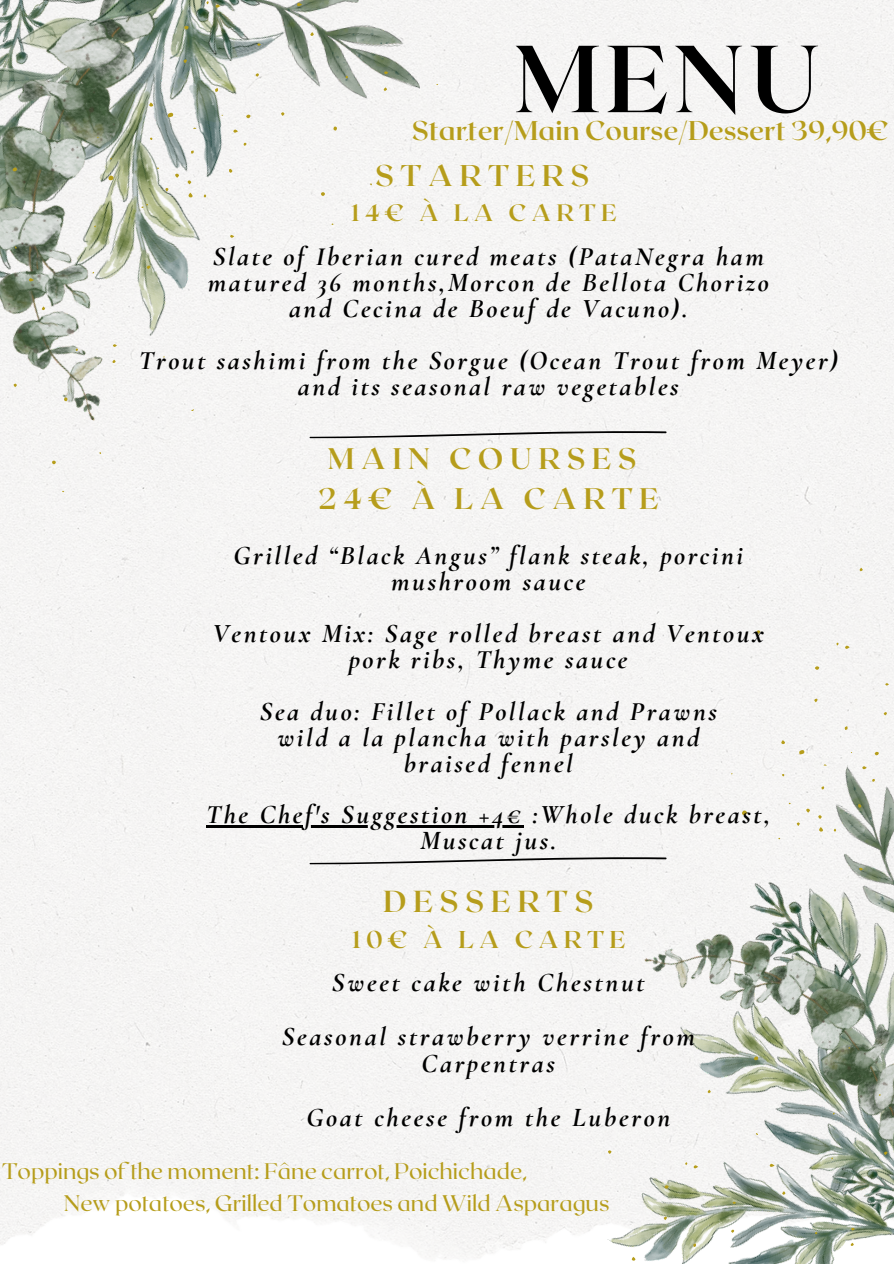
<style>
.page{position:relative;width:894px;height:1264px;background:#fff}
.page>*{position:absolute;margin:0;border:0;box-sizing:border-box;transform-origin:0 0}
.t1{font:700 94.8px "Roxborough CF";color:#000}
.t2{font:700 30.3px "Roxborough CF";letter-spacing:.22em;color:#b69d1b}
.t3{font:700 29.85px "Roxborough CF";letter-spacing:.22em;color:#b69d1b}
.t4{font:700 29.7px/40.5px "Roxborough CF";letter-spacing:.22em;color:#b69d1b;text-align:center}
.t5{font:italic 700 27px/25.8px "Cormorant Garamond";letter-spacing:.095em;color:#000;text-align:center}
.t6{font:700 27px "Roxborough CF";color:#b69d1b}
.t7{font:700 24.3px "Roxborough CF";letter-spacing:.22em;color:#b69d1b}
.t8{font:700 23.7px "Roxborough CF";letter-spacing:.22em;color:#b69d1b}
.t9{font:22.5px/31.5px "Roxborough CF";color:#b69d1b}
</style>
<div class="page">
<div style="left:0;top:0;width:893px;height:1259px;background:#f5f4f4"></div>
<img style="left:626px;top:831px;width:267px;height:216px">
<img style="left:0;top:0;width:358px;height:432px">
<img style="left:800px;top:870px;width:93px;height:63px">
<div style="left:731px;top:524px;width:162px;height:346px;background:#f5f4f3"></div>
<svg style="left:583px;top:1047px;width:310px;height:216px;fill:#f2f1f1"></svg>
<svg style="left:97px;top:0;width:371px;height:238px;fill:#f4f3f2"></svg>
<svg style="left:0;top:158px;width:193px;height:346px;fill:#f3f2f2"></svg>
<hr style="left:206px;top:825px;width:317px;height:2px;background:#000">
<svg style="left:309px;top:431px;width:357px;height:7px"></svg>
<svg style="left:309px;top:856px;width:357px;height:8px"></svg>
<h3 class="t1" style="left:514px;top:17px;width:306px">MENU</h3>
<p class="t6" style="left:411px;top:113px;width:478px">Starter/Main Course/Dessert 39,90€</p>
<p class="t3" style="left:375px;top:156px;width:215px">STARTERS</p>
<p class="t8" style="left:351px;top:197px;width:266px">14€ À LA CARTE</p>
<h3 class="t5" style="left:208px;top:244px;width:562px">Slate of Iberian cured meats (PataNegra ham matured 36 months,Morcon de Bellota Chorizo and Cecina de Boeuf de Vacuno).</h3>
<p class="t5" style="left:139px;top:347px;width:700px">Trout sashimi from the Sorgue (Ocean Trout from Meyer) and its seasonal raw vegetables</p>
<h2 class="t4" style="left:318px;top:437px;width:342px">MAIN COURSES<br>24€ À LA CARTE</h2>
<h3 class="t5" style="left:233px;top:543px;width:511px">Grilled “Black Angus” flank steak, porcini mushroom sauce</h3>
<p class="t5" style="left:213px;top:620px;width:552px">Ventoux Mix: Sage rolled breast and Ventoux pork ribs, Thyme sauce</p>
<h4 class="t5" style="left:260px;top:698px;width:458px">Sea duo: Fillet of Pollack and Prawns wild a la plancha with parsley and braised fennel</h4>
<h3 class="t5" style="left:206px;top:801px;width:565px">The Chef's Suggestion +4€ :Whole duck breast,<br>Muscat jus.</h3>
<p class="t2" style="left:383px;top:881px;width:212px">DESSERTS</p>
<p class="t7" style="left:352px;top:923px;width:274px">10€ À LA CARTE</p>
<h3 class="t5" style="left:332px;top:969px;width:314px">Sweet cake with Chestnut</h3>
<h3 class="t5" style="left:281px;top:1022px;width:414px;line-height:27px">Seasonal strawberry verrine from<br>Carpentras</h3>
<h3 class="t5" style="left:306px;top:1104px;width:365px">Goat cheese from the Luberon</h3>
<p class="t9" style="left:64px;top:1154px;width:547px;text-indent:-62px">Toppings of the moment: Fâne carrot, Poichichade,<br>New potatoes, Grilled Tomatoes and Wild Asparagus</p>
</div>
